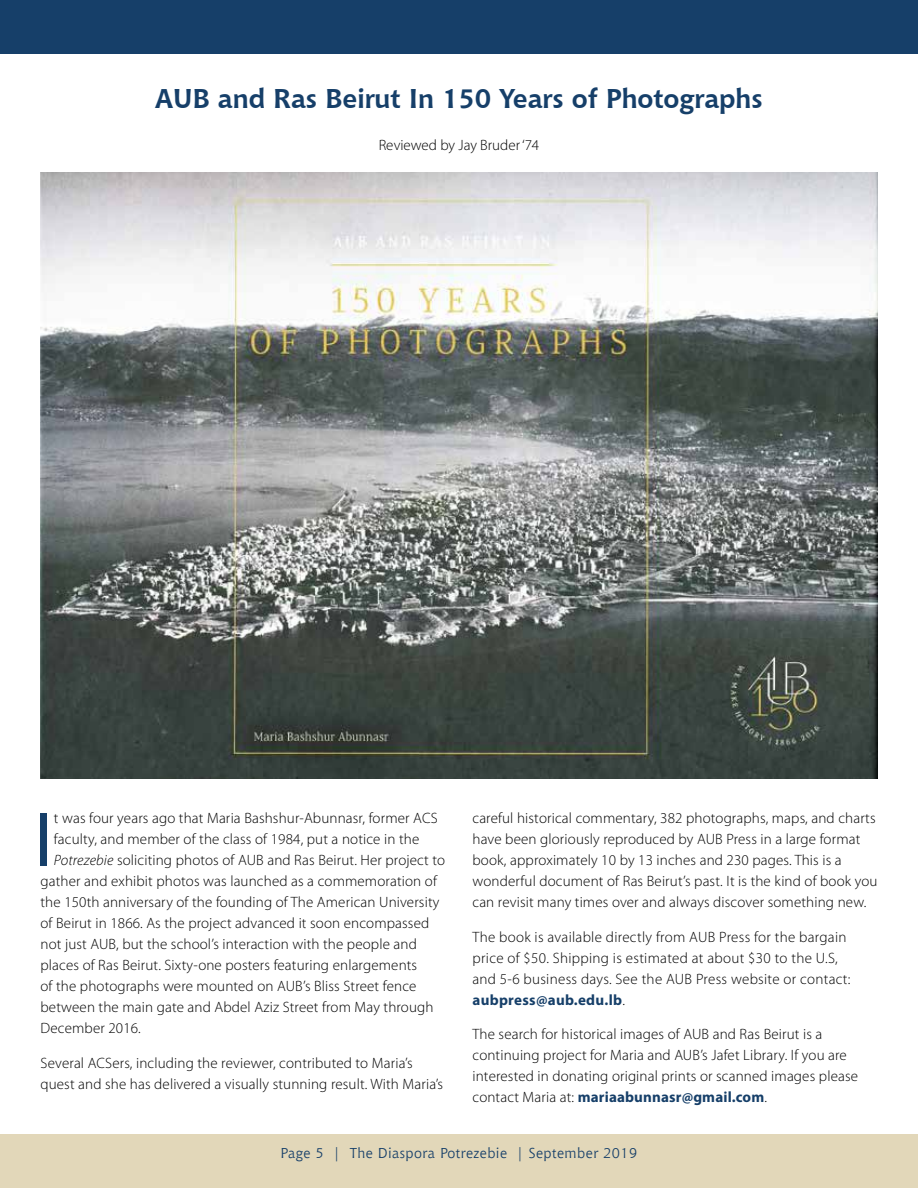
<style>
.page{position:relative;width:918px;height:1188px;background:#fff}
.page>*{position:absolute;margin:0;border:0;box-sizing:border-box;transform-origin:0 0}
.t1{font:77.25px "Myriad Pro";color:#163f69}
.t2{font:700 27px "Chianti BT";letter-spacing:-.005em;color:#163f69}
.t3{font:300 15px/21px "Myriad Pro";letter-spacing:.01em;color:#000}
.t4{font:14.25px "Chianti BT";letter-spacing:.03em;color:#163f69}
.s1{font-style:italic}
.s2{font-weight:700;color:#163f69}
</style>
<div class="page">
<div style="left:0;top:1134px;width:918px;height:54px;background:#e2d7b9"></div>
<div style="left:0;top:0;width:918px;height:54px;background:#163f69"></div>
<img style="left:40px;top:173px;width:838px;height:606px">
<h2 class="t2" style="left:155px;top:82px;width:609px">AUB and Ras Beirut In 150 Years of Photographs</h2>
<p class="t3" style="left:379px;top:135px;width:162px">Reviewed by Jay Bruder ‘74</p>
<h1 class="t1" style="left:35px;top:792px;width:20px">I</h1>
<p class="t3" style="left:54px;top:808px;width:385px">t was four years ago that Maria Bashshur-Abunnasr, former ACS</p>
<p class="t3" style="left:54px;top:829px;width:367px">faculty, and member of the class of 1984, put a notice in the</p>
<p class="t3" style="left:54px;top:850px;width:393px"><span class="s1">Potrezebie</span> soliciting photos of AUB and Ras Beirut. Her project to</p>
<p class="t3" style="left:41px;top:871px;width:398px">gather and exhibit photos was launched as a commemoration of</p>
<p class="t3" style="left:41px;top:892px;width:401px">the 150th anniversary of the founding of The American University</p>
<p class="t3" style="left:41px;top:913px;width:390px">of Beirut in 1866. As the project advanced it soon encompassed</p>
<p class="t3" style="left:41px;top:934px;width:378px">not just AUB, but the school’s interaction with the people and</p>
<p class="t3" style="left:41px;top:955px;width:378px">places of Ras Beirut. Sixty-one posters featuring enlargements</p>
<p class="t3" style="left:41px;top:976px;width:377px">of the photographs were mounted on AUB’s Bliss Street fence</p>
<p class="t3" style="left:41px;top:997px;width:395px">between the main gate and Abdel Aziz Street from May through</p>
<p class="t3" style="left:41px;top:1018px;width:102px">December 2016.</p>
<p class="t3" style="left:41px;top:1052px;width:404px">Several ACSers, including the reviewer, contributed to Maria’s quest and she has delivered a visually stunning result. With Maria’s</p>
<p class="t3" style="left:472px;top:808px;width:407px">careful historical commentary, 382 photographs, maps, and charts have been gloriously reproduced by AUB Press in a large format book, approximately 10 by 13 inches and 230 pages. This is a wonderful document of Ras Beirut’s past. It is the kind of book you can revisit many times over and always discover something new.</p>
<p class="t3" style="left:472px;top:926px;width:380px">The book is available directly from AUB Press for the bargain price of $50. Shipping is estimated at about $30 to the U.S, and 5-6 business days. See the AUB Press website or contact: <span class="s2">aubpress@aub.edu.lb</span>.</p>
<p class="t3" style="left:472px;top:1024px;width:387px">The search for historical images of AUB and Ras Beirut is a continuing project for Maria and AUB’s Jafet Library. If you are interested in donating original prints or scanned images please contact Maria at: <span class="s2">mariaabunnasr@gmail.com</span>.</p>
<p class="t4" style="left:281px;top:1145px;width:358px">Page 5 | The Diaspora Potrezebie | September 2019</p>
</div>
